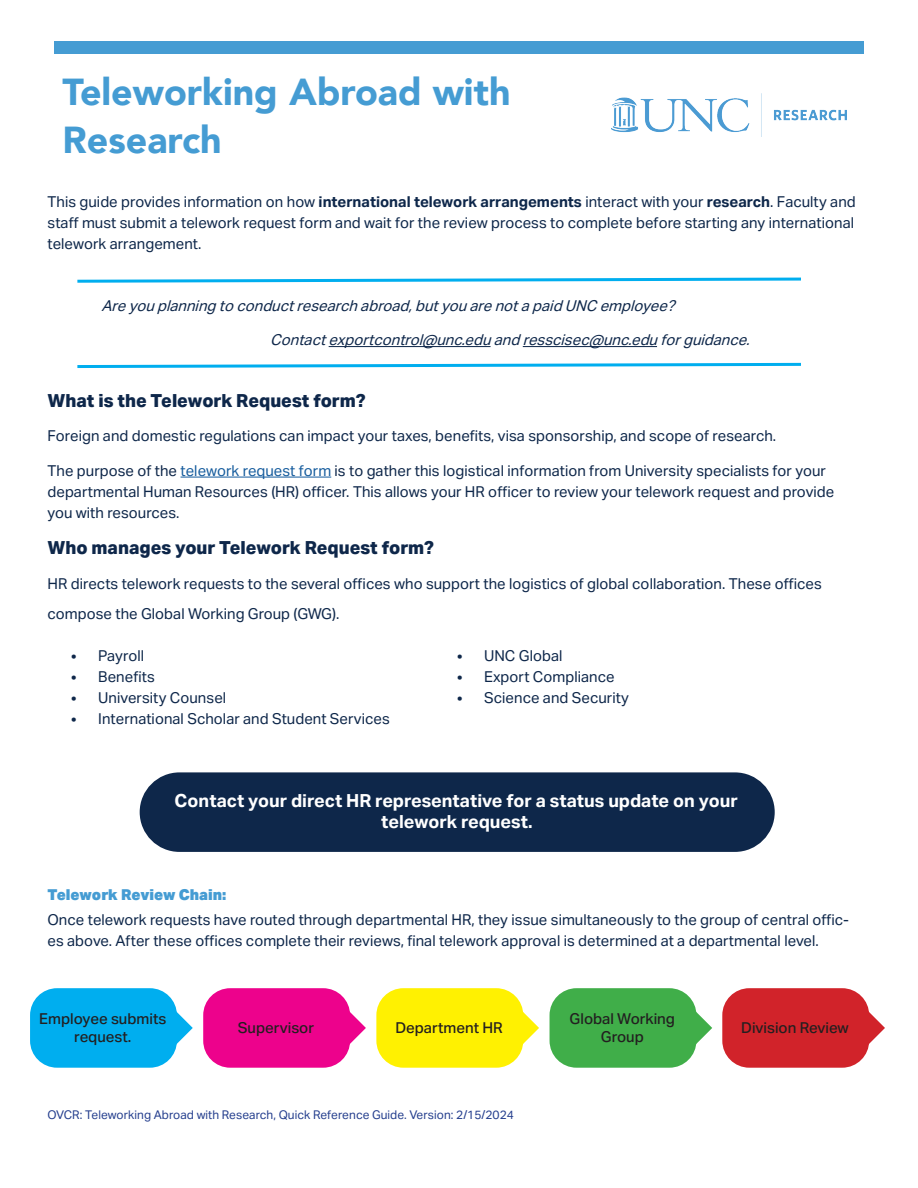
<style>
.page{position:relative;width:918px;height:1188px;background:#fff}
.page>*{position:absolute;margin:0;border:0;box-sizing:border-box;transform-origin:0 0}
.t1{font:900 37.5px/48px "Avenir";color:#459cd3}
.t2{font:700 18px/21.6px "Aktiv Grotesk";color:#fff;text-align:center}
.t3{font:800 18px "Aktiv Grotesk";color:#0e274a}
.t4{font:15px/21px "Aktiv Grotesk";color:#0e274a}
.t5{font:italic 15px "Aktiv Grotesk";color:#0e274a}
.t6{font:500 15px/18px "Aktiv Grotesk";color:#231f20;text-align:center}
.t7{font:900 15px "Aktiv Grotesk";color:#459cd3}
.t8{font:12px "Aktiv Grotesk";color:#253f8e}
.s1{font-weight:700}
.s2{color:#175d9e}
</style>
<div class="page">
<div style="left:54px;top:41px;width:810px;height:13px;background:#459cd3"></div>
<svg style="left:176px;top:1009px;width:17px;height:38px"></svg>
<img style="left:611px;top:93px;width:236px;height:43px">
<hr style="left:329px;top:346px;width:162px;height:1px;background:#0e274a">
<hr style="left:523px;top:346px;width:134px;height:1px;background:#0e274a">
<hr style="left:181px;top:477px;width:150px;height:1px;background:#175d9e">
<svg style="left:77px;top:277px;width:724px;height:6px"></svg>
<svg style="left:77px;top:362px;width:724px;height:6px"></svg>
<div style="left:140px;top:772px;width:635px;height:80px;background:#0e274a;border-radius:40px"></div>
<div style="left:30px;top:988px;width:147px;height:80px;background:#00aeef;border-radius:27px"></div>
<svg style="left:349px;top:1009px;width:17px;height:38px"></svg>
<div style="left:203px;top:988px;width:147px;height:80px;background:#ed028c;border-radius:27px"></div>
<svg style="left:522px;top:1009px;width:17px;height:38px"></svg>
<div style="left:376px;top:988px;width:147px;height:80px;background:#fff101;border-radius:27px"></div>
<svg style="left:695px;top:1009px;width:17px;height:38px"></svg>
<div style="left:550px;top:988px;width:146px;height:80px;background:#40ae49;border-radius:27px"></div>
<svg style="left:868px;top:1009px;width:17px;height:38px"></svg>
<div style="left:722px;top:988px;width:147px;height:80px;background:#d1232a;border-radius:27px"></div>
<p class="t1" style="left:63px;top:67px;width:449px">Teleworking Abroad with<br>Research</p>
<p class="t4" style="left:48px;top:191px;width:810px;text-align:justify">This guide provides information on how <span class="s1">international telework arrangements</span> interact with your <span class="s1">research</span>. Faculty and staff must submit a telework request form and wait for the review process to complete before starting any international telework arrangement.</p>
<p class="t5" style="left:102px;top:297px;width:583px">Areyouplanningtoconductresearchabroad,butyouarenotapaidUNCemployee?</p>
<p class="t5" style="left:270px;top:331px;width:489px">Contactexportcontrol@unc.eduandresscisec@unc.eduforguidance.</p>
<p class="t3" style="left:48px;top:390px;width:320px">What is the Telework Request form?</p>
<p class="t4" style="left:48px;top:425px;width:730px">Foreign and domestic regulations can impact your taxes, benefits, visa sponsorship, and scope of research.</p>
<p class="t4" style="left:48px;top:460px;width:788px">The purpose of the <span class="s2">telework request form</span> is to gather this logistical information from University specialists for your departmental Human Resources (HR) officer. This allows your HR officer to review your telework request and provide you with resources.</p>
<p class="t3" style="left:48px;top:538px;width:388px">Who manages your Telework Request form?</p>
<p class="t4" style="left:48px;top:569px;width:776px;line-height:30px">HR directs telework requests to the several offices who support the logistics of global collaboration. These offices compose the Global Working Group (GWG).</p>
<p class="t4" style="left:71px;top:645px;width:74px">• Payroll</p>
<p class="t4" style="left:71px;top:666px;width:85px">• Benefits</p>
<p class="t4" style="left:71px;top:687px;width:156px">• University Counsel</p>
<p class="t4" style="left:71px;top:708px;width:320px">• International Scholar and Student Services</p>
<p class="t4" style="left:457px;top:645px;width:107px">• UNC Global</p>
<p class="t4" style="left:457px;top:666px;width:159px">• Export Compliance</p>
<p class="t4" style="left:457px;top:687px;width:173px">• Science and Security</p>
<p class="t2" style="left:175px;top:790px;width:565px">Contact your direct HR representative for a status update on your telework request.</p>
<p class="t7" style="left:48px;top:886px;width:181px">Telework Review Chain:</p>
<p class="t4" style="left:48px;top:909px;width:803px">Once telework requests have routed through departmental HR, they issue simultaneously to the group of central offic&shy;es above. After these offices complete their reviews, final telework approval is determined at a departmental level.</p>
<p class="t6" style="left:39px;top:1010px;width:129px">Employee submits request.</p>
<p class="t6" style="left:238px;top:1019px;width:78px">Supervisor</p>
<p class="t6" style="left:395px;top:1019px;width:109px">Department HR</p>
<p class="t6" style="left:570px;top:1010px;width:107px">Global Working<br>Group</p>
<p class="t6" style="left:741px;top:1019px;width:109px">Division Review</p>
<p class="t8" style="left:48px;top:1108px;width:468px">OVCR: Teleworking Abroad with Research, Quick Reference Guide. Version: 2/15/2024</p>
</div>
